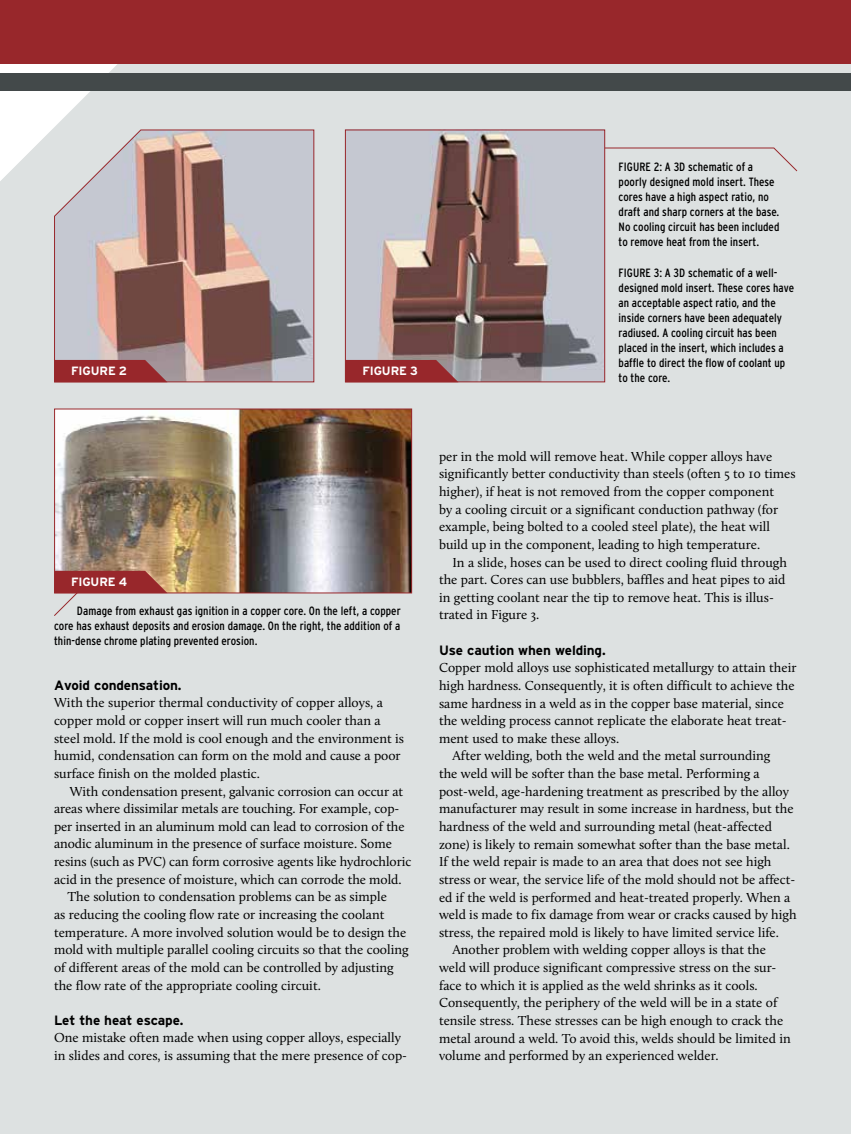
<style>
.page{position:relative;width:851px;height:1134px;background:#fff}
.page>*{position:absolute;margin:0;border:0;box-sizing:border-box;transform-origin:0 0}
.t1{font:13.5px/17.7px "Calluna";color:#000}
.t2{font:700 13.5px "Interstate";letter-spacing:-.01em;color:#000}
.t3{font:condensed 12px/15px "Interstate";letter-spacing:.005em;color:#000}
.t4{font:700 12px "Interstate";letter-spacing:-.01em;color:#fff}
</style>
<div class="page">
<div style="left:0;top:64px;width:850px;height:1070px;background:#dde1e1"></div>
<div style="left:0;top:0;width:850px;height:64px;background:#98272b"></div>
<div style="left:0;top:73px;width:850px;height:18px;background:#43494a"></div>
<svg style="left:605px;top:147px;width:193px;height:25px;background:#dad8d9"></svg>
<svg style="left:54px;top:129px;width:260px;height:254px;background:#af9a99"></svg>
<img style="left:167px;top:411px;width:243px;height:180px">
<div style="left:54px;top:409px;width:358px;height:184px;border:1px solid #98272b"></div>
<img style="left:347px;top:132px;width:256px;height:248px">
<div style="left:345px;top:130px;width:260px;height:252px;border:1px solid #98272b"></div>
<svg style="left:323px;top:360px;width:135px;height:22px;background:#a34e51"></svg>
<svg style="left:0;top:360px;width:167px;height:774px;background:#d1cecc"></svg>
<p class="t4" style="left:71px;top:364px;width:57px">FIGURE 2</p>
<p class="t4" style="left:362px;top:364px;width:57px">FIGURE 3</p>
<p class="t3" style="left:618px;top:159px;width:162px">FIGURE 2: A 3D schematic of a poorly designed mold insert. These cores have a high aspect ratio, no draft and sharp corners at the base.<br>No cooling circuit has been included to remove heat from the insert.</p>
<p class="t3" style="left:618px;top:265px;width:177px">FIGURE 3: A 3D schematic of a well&shy;designed mold insert. These cores have an acceptable aspect ratio, and the inside corners have been adequately radiused. A cooling circuit has been placed in the insert, which includes a baffle to direct the flow of coolant up to the core.</p>
<p class="t4" style="left:71px;top:575px;width:57px">FIGURE 4</p>
<p class="t3" style="left:54px;top:604px;width:348px;text-align:justify;text-indent:23px">Damage from exhaust gas ignition in a copper core. On the left, a copper core has exhaust deposits and erosion damage. On the right, the addition of a thin-dense chrome plating prevented erosion.</p>
<p class="t2" style="left:54px;top:677px;width:129px">Avoid condensation.</p>
<p class="t1" style="left:54px;top:694px;width:351px">With the superior thermal conductivity of copper alloys, a copper mold or copper insert will run much cooler than a steel mold. If the mold is cool enough and the environment is humid, condensation can form on the mold and cause a poor surface finish on the molded plastic.</p>
<p class="t1" style="left:70px;top:782px;width:335px">With condensation present, galvanic corrosion can occur at</p>
<p class="t1" style="left:54px;top:800px;width:347px">areas where dissimilar metals are touching. For example, cop-</p>
<p class="t1" style="left:54px;top:817px;width:352px">per inserted in an aluminum mold can lead to corrosion of the</p>
<p class="t1" style="left:54px;top:835px;width:339px">anodic aluminum in the presence of surface moisture. Some</p>
<p class="t1" style="left:54px;top:853px;width:359px">resins (such as PVC) can form corrosive agents like hydrochloric</p>
<p class="t1" style="left:54px;top:870px;width:349px">acid in the presence of moisture, which can corrode the mold.</p>
<p class="t1" style="left:68px;top:888px;width:321px">The solution to condensation problems can be as simple</p>
<p class="t1" style="left:54px;top:905px;width:332px">as reducing the cooling flow rate or increasing the coolant</p>
<p class="t1" style="left:54px;top:923px;width:354px">temperature. A more involved solution would be to design the</p>
<p class="t1" style="left:54px;top:941px;width:356px">mold with multiple parallel cooling circuits so that the cooling</p>
<p class="t1" style="left:54px;top:958px;width:341px">of different areas of the mold can be controlled by adjusting</p>
<p class="t1" style="left:54px;top:976px;width:268px">the flow rate of the appropriate cooling circuit.</p>
<p class="t2" style="left:54px;top:1012px;width:131px">Let the heat escape.</p>
<p class="t1" style="left:54px;top:1029px;width:354px">One mistake often made when using copper alloys, especially in slides and cores, is assuming that the mere presence of cop-</p>
<p class="t1" style="left:439px;top:447px;width:358px">per in the mold will remove heat. While copper alloys have significantly better conductivity than steels (often 5 to 10 times higher), if heat is not removed from the copper component<br>by a cooling circuit or a significant conduction pathway (for example, being bolted to a cooled steel plate), the heat will build up in the component, leading to high temperature.</p>
<p class="t1" style="left:439px;top:553px;width:349px;text-indent:14px">In a slide, hoses can be used to direct cooling fluid through the part. Cores can use bubblers, baffles and heat pipes to aid in getting coolant near the tip to remove heat. This is illus&shy;trated in Figure 3.</p>
<p class="t2" style="left:439px;top:642px;width:168px">Use caution when welding.</p>
<p class="t1" style="left:439px;top:659px;width:359px">Copper mold alloys use sophisticated metallurgy to attain their</p>
<p class="t1" style="left:439px;top:676px;width:357px">high hardness. Consequently, it is often difficult to achieve the</p>
<p class="t1" style="left:439px;top:694px;width:346px">same hardness in a weld as in the copper base material, since</p>
<p class="t1" style="left:439px;top:712px;width:349px">the welding process cannot replicate the elaborate heat treat-</p>
<p class="t1" style="left:439px;top:729px;width:182px">ment used to make these alloys.</p>
<p class="t1" style="left:452px;top:747px;width:319px">After welding, both the weld and the metal surrounding</p>
<p class="t1" style="left:439px;top:765px;width:322px">the weld will be softer than the base metal. Performing a</p>
<p class="t1" style="left:439px;top:782px;width:351px">post-weld, age-hardening treatment as prescribed by the alloy</p>
<p class="t1" style="left:439px;top:800px;width:356px">manufacturer may result in some increase in hardness, but the</p>
<p class="t1" style="left:439px;top:818px;width:334px">hardness of the weld and surrounding metal (heat-affected</p>
<p class="t1" style="left:439px;top:835px;width:352px">zone) is likely to remain somewhat softer than the base metal.</p>
<p class="t1" style="left:439px;top:853px;width:334px">If the weld repair is made to an area that does not see high</p>
<p class="t1" style="left:439px;top:870px;width:358px">stress or wear, the service life of the mold should not be affect-</p>
<p class="t1" style="left:439px;top:888px;width:353px">ed if the weld is performed and heat-treated properly. When a</p>
<p class="t1" style="left:439px;top:906px;width:359px">weld is made to fix damage from wear or cracks caused by high</p>
<p class="t1" style="left:439px;top:923px;width:341px">stress, the repaired mold is likely to have limited service life.</p>
<p class="t1" style="left:452px;top:941px;width:315px">Another problem with welding copper alloys is that the</p>
<p class="t1" style="left:439px;top:959px;width:339px">weld will produce significant compressive stress on the sur-</p>
<p class="t1" style="left:439px;top:976px;width:320px">face to which it is applied as the weld shrinks as it cools.</p>
<p class="t1" style="left:439px;top:994px;width:340px">Consequently, the periphery of the weld will be in a state of</p>
<p class="t1" style="left:439px;top:1011px;width:346px">tensile stress. These stresses can be high enough to crack the</p>
<p class="t1" style="left:439px;top:1029px;width:353px">metal around a weld. To avoid this, welds should be limited in</p>
<p class="t1" style="left:439px;top:1047px;width:281px">volume and performed by an experienced welder.</p>
</div>
